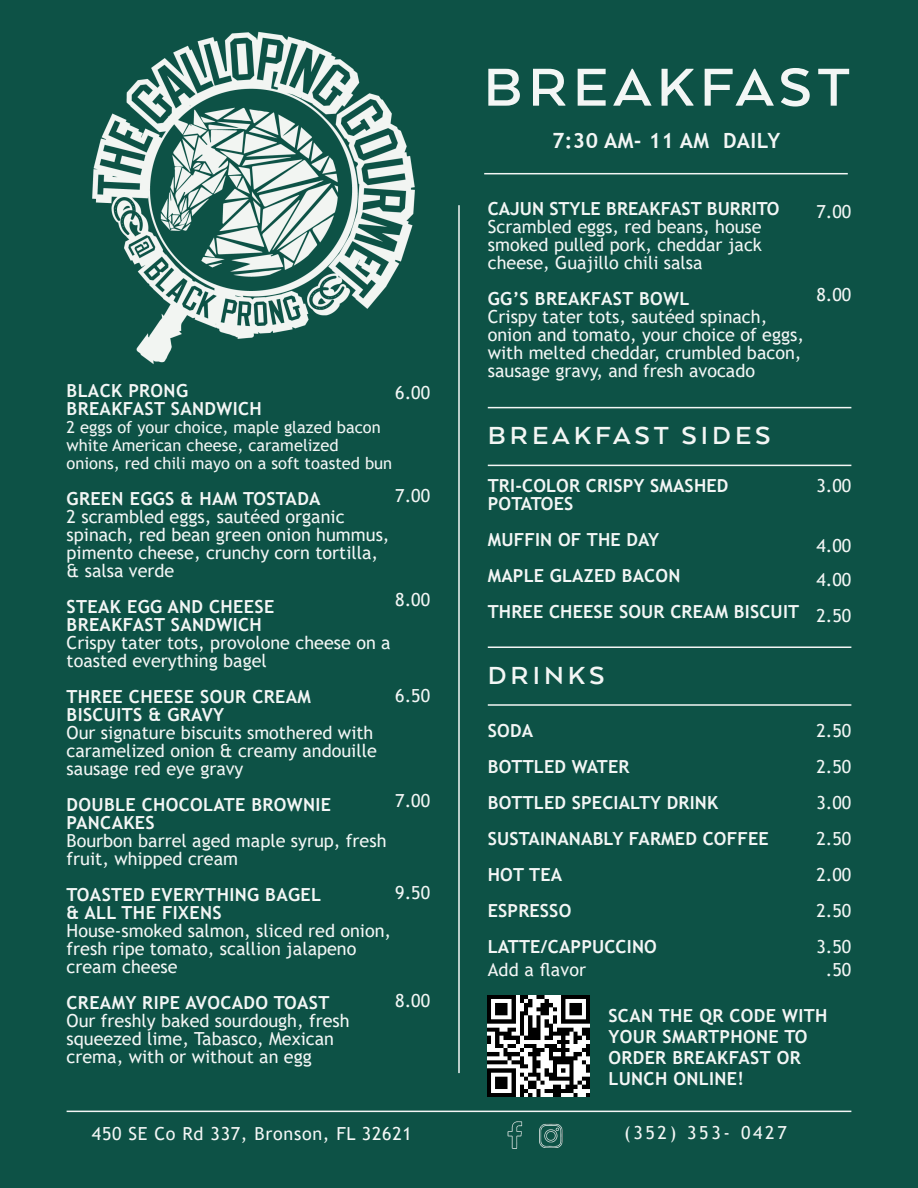
<style>
.page{position:relative;width:918px;height:1188px;background:#0d5246}
.page>*{position:absolute;margin:0;border:0;box-sizing:border-box;transform-origin:0 0}
.t1{font:700 61.5px "Arquitecta";letter-spacing:.09em;color:#f3f6f5}
.t2{font:700 28.5px "Arquitecta";letter-spacing:.14em;color:#f3f6f4}
.t3{font:700 28.5px "Arquitecta";letter-spacing:.14em;color:#f3f6f5}
.t4{font:700 21px "Trebuchet MS";letter-spacing:.02em;color:#f3f6f5}
.t5{font:18px/18px "Trebuchet MS";color:#f3f6f5}
.t6{font:700 18px/21px "Trebuchet MS";letter-spacing:.02em;color:#f3f6f5}
.t7{font:18px "Trebuchet MS";letter-spacing:.04em;color:#f3f6f5}
.t8{font:700 18px "Trebuchet MS";color:#f3f6f5}
.t9{font:18px "Trebuchet MS";letter-spacing:.15em;color:#f3f6f5}
.t10{font:16.5px/18px "Trebuchet MS";color:#f3f6f5}
.s1{font-weight:700}
</style>
<div class="page">
<hr style="left:458px;top:205px;width:2px;height:868px;background:#f3f6f5">
<hr style="left:67px;top:1111px;width:784px;height:1px;background:#f3f6f5">
<hr style="left:484px;top:173px;width:364px;height:1px;background:#f3f6f5">
<hr style="left:488px;top:407px;width:363px;height:1px;background:#f3f6f5">
<hr style="left:488px;top:465px;width:363px;height:1px;background:#f3f6f5">
<hr style="left:488px;top:646px;width:363px;height:2px;background:#f3f6f5">
<hr style="left:488px;top:704px;width:363px;height:2px;background:#f3f6f5">
<img style="left:92px;top:31px;width:323px;height:333px">
<img style="left:507px;top:1121px;width:56px;height:28px">
<img style="left:488px;top:995px;width:102px;height:102px">
<p class="t1" style="left:484px;top:49px;width:368px">BREAKFAST</p>
<p class="t6" style="left:67px;top:380px;width:123px">BLACK PRONG</p>
<p class="t6" style="left:67px;top:398px;width:197px">BREAKFAST SANDWICH</p>
<p class="t10" style="left:67px;top:418px;width:327px">2 eggs of your choice, maple glazed bacon white American cheese, caramelized onions, red chili mayo on a soft toasted bun</p>
<p class="t6" style="left:67px;top:488px;width:256px">GREEN EGGS &amp; HAM TOSTADA</p>
<p class="t5" style="left:67px;top:508px;width:324px">2 scrambled eggs, sautéed organic spinach, red bean green onion hummus, pimento cheese, crunchy corn tortilla, &amp; salsa verde</p>
<p class="t6" style="left:67px;top:596px;width:209px">STEAK EGG AND CHEESE</p>
<p class="t6" style="left:67px;top:614px;width:197px">BREAKFAST SANDWICH</p>
<p class="t5" style="left:67px;top:634px;width:326px">Crispy tater tots, provolone cheese on a toasted everything bagel</p>
<p class="t6" style="left:67px;top:686px;width:246px">THREE CHEESE SOUR CREAM</p>
<p class="t5" style="left:67px;top:706px;width:312px"><span class="s1">BISCUITS &amp; GRAVY<br></span>Our signature biscuits smothered with caramelized onion &amp; creamy andouille sausage red eye gravy</p>
<p class="t6" style="left:67px;top:796px;width:266px;line-height:18px">DOUBLE CHOCOLATE BROWNIE<br>PANCAKES</p>
<p class="t5" style="left:67px;top:832px;width:321px">Bourbon barrel aged maple syrup, fresh fruit, whipped cream</p>
<p class="t6" style="left:67px;top:884px;width:256px">TOASTED EVERYTHING BAGEL</p>
<p class="t6" style="left:67px;top:902px;width:157px">&amp; ALL THE FIXENS</p>
<p class="t5" style="left:67px;top:922px;width:326px">House-smoked salmon, sliced red onion, fresh ripe tomato, scallion jalapeno cream cheese</p>
<p class="t5" style="left:67px;top:994px;width:285px"><span class="s1">CREAMY RIPE AVOCADO TOAST<br></span>Our freshly baked sourdough, fresh squeezed lime, Tabasco, Mexican crema, with or without an egg</p>
<p class="t5" style="left:395px;top:383px;width:36px">6.00</p>
<p class="t5" style="left:395px;top:486px;width:36px">7.00</p>
<p class="t5" style="left:395px;top:591px;width:36px">8.00</p>
<p class="t5" style="left:395px;top:687px;width:36px">6.50</p>
<p class="t5" style="left:395px;top:791px;width:36px">7.00</p>
<p class="t5" style="left:395px;top:883px;width:36px">9.50</p>
<p class="t5" style="left:395px;top:992px;width:36px">8.00</p>
<p class="t4" style="left:552px;top:128px;width:230px">7:30 AM- 11 AM DAILY</p>
<p class="t8" style="left:488px;top:197px;width:293px">CAJUN STYLE BREAKFAST BURRITO</p>
<p class="t5" style="left:488px;top:217px;width:276px;text-align:justify">Scrambled eggs, red beans, house smoked pulled pork, cheddar jack cheese, Guajillo chili salsa</p>
<p class="t6" style="left:488px;top:288px;width:203px">GG’S BREAKFAST BOWL</p>
<p class="t5" style="left:488px;top:307px;width:318px">Crispy tater tots, sautéed spinach, onion and tomato, your choice of eggs, with melted cheddar, crumbled bacon,</p>
<p class="t5" style="left:488px;top:361px;width:269px">sausage gravy, and fresh avocado</p>
<p class="t5" style="left:816px;top:202px;width:36px">7.00</p>
<p class="t5" style="left:816px;top:285px;width:36px">8.00</p>
<p class="t2" style="left:488px;top:418px;width:284px">BREAKFAST SIDES</p>
<p class="t6" style="left:488px;top:475px;width:242px">TRI-COLOR CRISPY SMASHED</p>
<p class="t6" style="left:488px;top:493px;width:87px">POTATOES</p>
<p class="t6" style="left:488px;top:529px;width:173px">MUFFIN OF THE DAY</p>
<p class="t6" style="left:488px;top:565px;width:194px">MAPLE GLAZED BACON</p>
<p class="t6" style="left:488px;top:601px;width:313px">THREE CHEESE SOUR CREAM BISCUIT</p>
<p class="t3" style="left:488px;top:658px;width:118px">DRINKS</p>
<p class="t5" style="left:816px;top:477px;width:36px">3.00</p>
<p class="t5" style="left:816px;top:537px;width:36px">4.00</p>
<p class="t5" style="left:816px;top:570px;width:36px">4.00</p>
<p class="t5" style="left:816px;top:607px;width:36px">2.50</p>
<p class="t6" style="left:488px;top:720px;width:47px">SODA</p>
<p class="t6" style="left:488px;top:756px;width:143px">BOTTLED WATER</p>
<p class="t6" style="left:488px;top:792px;width:232px">BOTTLED SPECIALTY DRINK</p>
<p class="t6" style="left:488px;top:828px;width:282px">SUSTAINANABLY FARMED COFFEE</p>
<p class="t6" style="left:488px;top:864px;width:76px">HOT TEA</p>
<p class="t6" style="left:488px;top:900px;width:85px">ESPRESSO</p>
<p class="t6" style="left:488px;top:936px;width:171px">LATTE/CAPPUCCINO</p>
<p class="t5" style="left:488px;top:960px;width:100px">Add a flavor</p>
<p class="t5" style="left:816px;top:722px;width:36px">2.50</p>
<p class="t5" style="left:816px;top:758px;width:36px">2.50</p>
<p class="t5" style="left:816px;top:794px;width:36px">3.00</p>
<p class="t5" style="left:816px;top:830px;width:36px">2.50</p>
<p class="t5" style="left:816px;top:866px;width:36px">2.00</p>
<p class="t5" style="left:816px;top:902px;width:36px">2.50</p>
<p class="t5" style="left:816px;top:938px;width:36px">3.50</p>
<p class="t5" style="left:826px;top:960px;width:27px">.50</p>
<p class="t6" style="left:608px;top:1005px;width:221px">SCAN THE QR CODE WITH<br>YOUR SMARTPHONE TO<br>ORDER BREAKFAST OR<br>LUNCH ONLINE!</p>
<p class="t7" style="left:92px;top:1122px;width:321px">450 SE Co Rd 337, Bronson, FL 32621</p>
<p class="t9" style="left:624px;top:1121px;width:164px">(352) 353- 0427</p>
</div>
